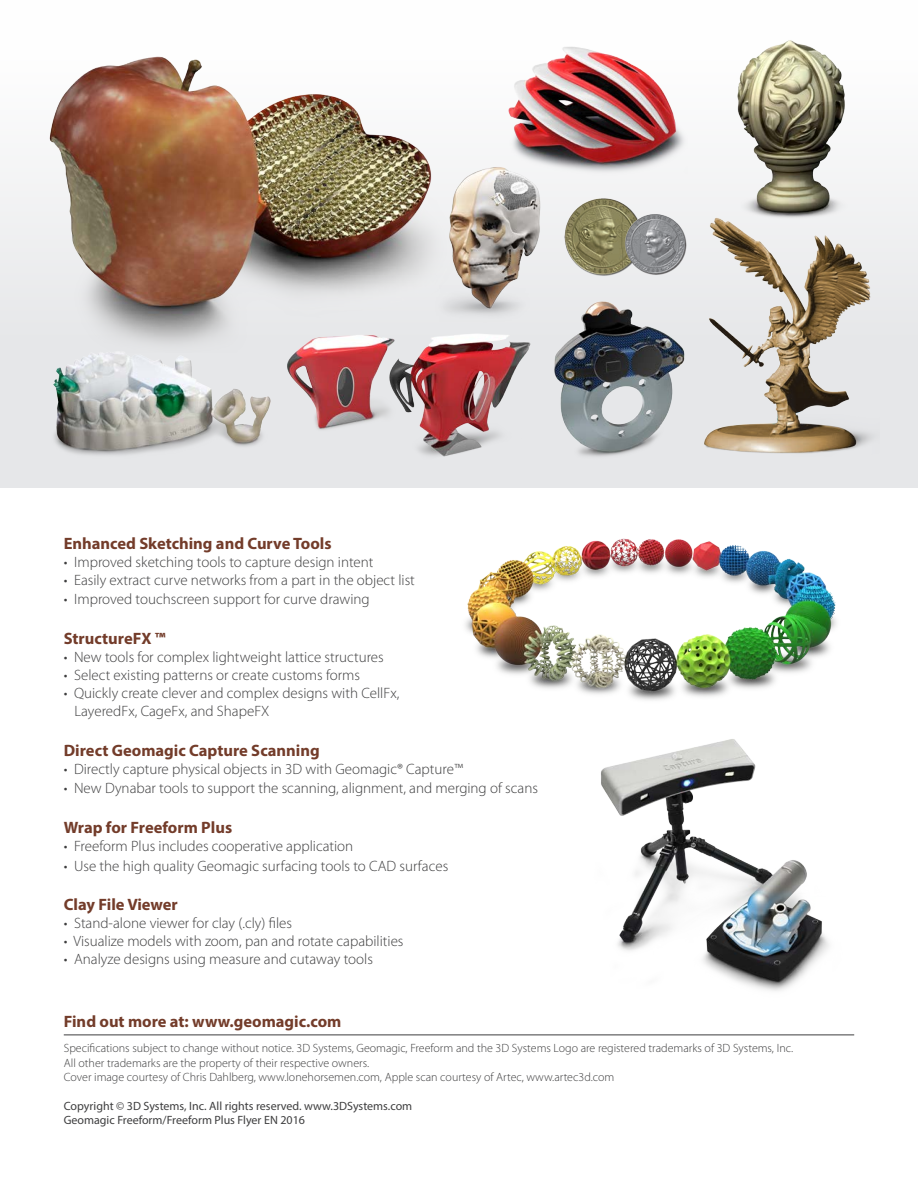
<style>
.page{position:relative;width:918px;height:1188px;background:#fff}
.page>*{position:absolute;margin:0;border:0;box-sizing:border-box;transform-origin:0 0}
.t1{font:700 16.5px "Myriad Pro";color:#733c2a}
.t2{font:300 15px/18px "Myriad Pro";color:#3e3e3f}
.t3{font:300 12px/14.4px "Myriad Pro";color:#3e3e3f}
.t4{font:12px "Myriad Pro";color:#3e3e3f}
</style>
<div class="page">
<div style="left:0;top:0;width:918px;height:488px;background:linear-gradient(to bottom,#fff,#e1e2e4)"></div>
<img style="left:0;top:27px;width:466px;height:325px">
<img style="left:465px;top:538px;width:372px;height:162px">
<hr style="left:64px;top:1035px;width:790px;height:1px;background:#3e3e3f">
<img style="left:502px;top:43px;width:186px;height:136px">
<img style="left:733px;top:39px;width:119px;height:177px">
<img style="left:553px;top:300px;width:133px;height:161px">
<img style="left:601px;top:739px;width:228px;height:252px">
<img style="left:701px;top:216px;width:179px;height:241px">
<img style="left:45px;top:345px;width:233px;height:114px">
<img style="left:281px;top:326px;width:256px;height:141px">
<img style="left:426px;top:161px;width:126px;height:165px">
<img style="left:561px;top:197px;width:82px;height:81px">
<img style="left:624px;top:212px;width:63px;height:63px">
<p class="t1" style="left:64px;top:532px;width:269px">Enhanced Sketching and Curve Tools</p>
<p class="t2" style="left:64px;top:553px;width:311px">• Improved sketching tools to capture design intent</p>
<p class="t2" style="left:64px;top:571px;width:353px">• Easily extract curve networks from a part in the object list</p>
<p class="t2" style="left:64px;top:591px;width:307px">• Improved touchscreen support for curve drawing</p>
<p class="t1" style="left:64px;top:628px;width:103px">StructureFX ™</p>
<p class="t2" style="left:64px;top:648px;width:322px">• New tools for complex lightweight lattice structures</p>
<p class="t2" style="left:64px;top:666px;width:298px">• Select existing patterns or create customs forms</p>
<p class="t2" style="left:75px;top:684px;width:326px;text-indent:-11px">• Quickly create clever and complex designs with CellFx,<br>LayeredFx, CageFx, and ShapeFX</p>
<p class="t1" style="left:64px;top:739px;width:257px">Direct Geomagic Capture Scanning</p>
<p class="t2" style="left:64px;top:760px;width:401px">• Directly capture physical objects in 3D with Geomagic® Capture™</p>
<p class="t2" style="left:64px;top:780px;width:476px">• New Dynabar tools to support the scanning, alignment, and merging of scans</p>
<p class="t1" style="left:64px;top:817px;width:170px">Wrap for Freeform Plus</p>
<p class="t2" style="left:64px;top:837px;width:291px">• Freeform Plus includes cooperative application</p>
<p class="t2" style="left:64px;top:857px;width:386px">• Use the high quality Geomagic surfacing tools to CAD surfaces</p>
<p class="t1" style="left:64px;top:894px;width:116px">Clay File Viewer</p>
<p class="t2" style="left:64px;top:915px;width:230px">• Stand-alone viewer for clay (.cly) files</p>
<p class="t2" style="left:64px;top:933px;width:341px">• Visualize models with zoom, pan and rotate capabilities</p>
<p class="t2" style="left:64px;top:951px;width:311px">• Analyze designs using measure and cutaway tools</p>
<p class="t1" style="left:64px;top:1010px;width:279px">Find out more at: www.geomagic.com</p>
<p class="t3" style="left:64px;top:1041px;width:731px">Specifications subject to change without notice. 3D Systems, Geomagic, Freeform and the 3D Systems Logo are registered trademarks of 3D Systems, Inc.<br>All other trademarks are the property of their respective owners.</p>
<p class="t3" style="left:64px;top:1070px;width:552px">Cover image courtesy of Chris Dahlberg, www.lonehorsemen.com, Apple scan courtesy of Artec, www.artec3d.com</p>
<p class="t4" style="left:64px;top:1098px;width:350px">Copyright © 3D Systems, Inc. All rights reserved. www.3DSystems.com</p>
<p class="t4" style="left:64px;top:1113px;width:243px">Geomagic Freeform/Freeform Plus Flyer EN 2016</p>
</div>
